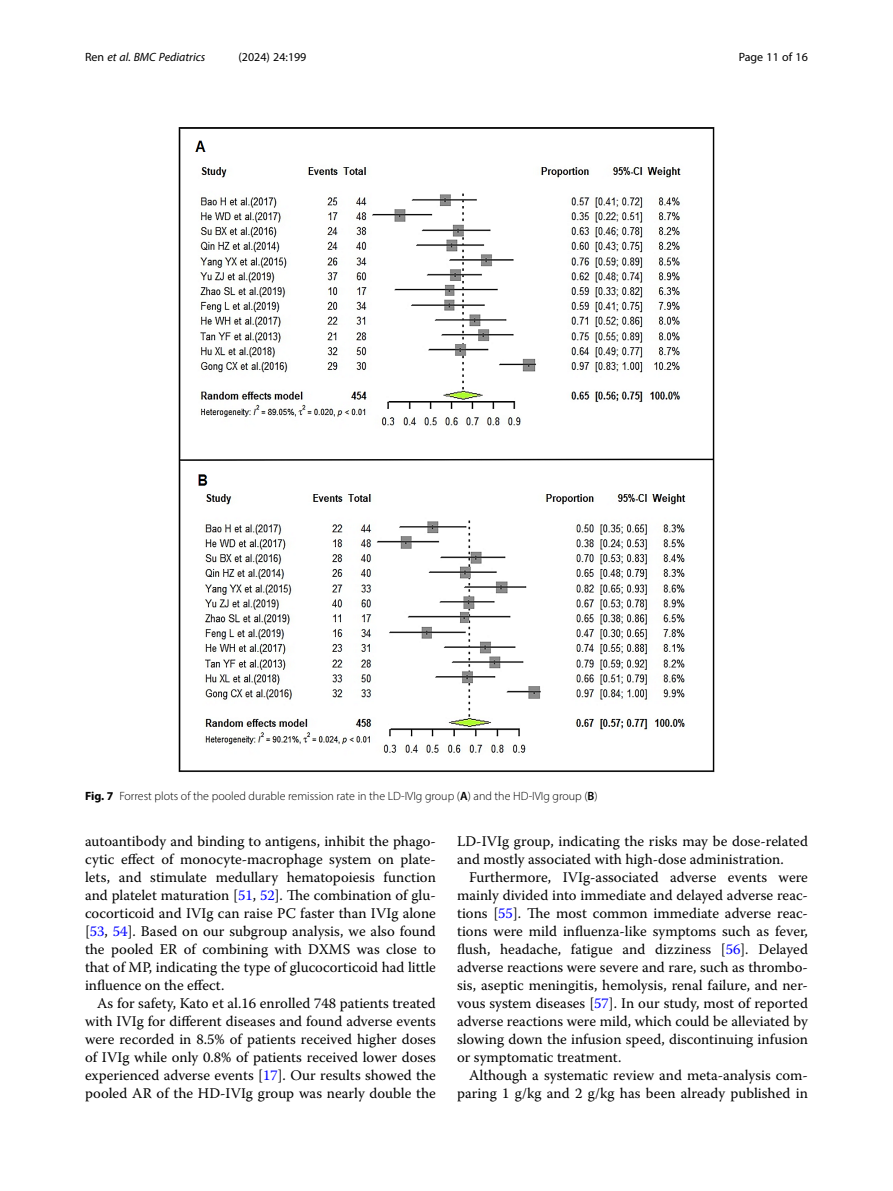
<style>
.page{position:relative;width:893px;height:1191px;background:#fff}
.page>*{position:absolute;margin:0;border:0;box-sizing:border-box;transform-origin:0 0}
.Body_Text_Indent{font:14.7px/18px "Warnock Pro";color:#000;text-align:justify}
.Figure_Caption{font:300 12px "Myriad Pro";color:#000}
.t1{font:12px "Myriad Pro";color:#000}
.t2{font:italic 12px "Myriad Pro";color:#000}
.s1{font-style:normal}
.s2{font-weight:700}
.s3{font-weight:600}
.s4{color:#00f}
</style>
<div class="page">
<img style="left:178px;top:127px;width:536px;height:645px">
<p class="t2" style="left:85px;top:50px;width:122px"><span class="s1">Ren</span> et al. BMC Pediatrics</p>
<p class="t1" style="left:238px;top:50px;width:70px">(2024) 24:199</p>
<p class="t1" style="left:739px;top:50px;width:71px">Page 11 of 16</p>
<p class="Figure_Caption" style="left:85px;top:788px;width:514px"><span class="s2">Fig. 7</span> Forrest plots of the pooled durable remission rate in the LD-IVIg group (<span class="s3">A</span>) and the HD-IVIg group (<span class="s3">B</span>)</p>
<p class="Body_Text_Indent" style="left:85px;top:832px;width:352px">autoantibody and binding to antigens, inhibit the phago&shy;cytic effect of monocyte-macrophage system on plate&shy;lets, and stimulate medullary hematopoiesis function and platelet maturation [<span class="s4">51</span>, <span class="s4">52</span>]. The combination of glu&shy;cocorticoid and IVIg can raise PC faster than IVIg alone [<span class="s4">53</span>, <span class="s4">54</span>]. Based on our subgroup analysis, we also found the pooled ER of combining with DXMS was close to that of MP, indicating the type of glucocorticoid had little influence on the effect.</p>
<p class="Body_Text_Indent" style="left:85px;top:994px;width:352px;text-indent:12px">As for safety, Kato et al.16 enrolled 748 patients treated with IVIg for different diseases and found adverse events were recorded in 8.5% of patients received higher doses of IVIg while only 0.8% of patients received lower doses experienced adverse events [<span class="s4">17</span>]. Our results showed the pooled AR of the HD-IVIg group was nearly double the</p>
<p class="Body_Text_Indent" style="left:457px;top:832px;width:352px">LD-IVIg group, indicating the risks may be dose-related and mostly associated with high-dose administration.</p>
<p class="Body_Text_Indent" style="left:457px;top:868px;width:352px;text-indent:12px">Furthermore, IVIg-associated adverse events were mainly divided into immediate and delayed adverse reac&shy;tions [<span class="s4">55</span>]. The most common immediate adverse reac&shy;tions were mild influenza-like symptoms such as fever, flush, headache, fatigue and dizziness [<span class="s4">56</span>]. Delayed adverse reactions were severe and rare, such as thrombo&shy;sis, aseptic meningitis, hemolysis, renal failure, and ner&shy;vous system diseases [<span class="s4">57</span>]. In our study, most of reported adverse reactions were mild, which could be alleviated by slowing down the infusion speed, discontinuing infusion or symptomatic treatment.</p>
<p class="Body_Text_Indent" style="left:457px;top:1066px;width:352px;text-align:right">Although a systematic review and meta-analysis com&shy;paring 1 g/kg and 2 g/kg has been already published in</p>
</div>
